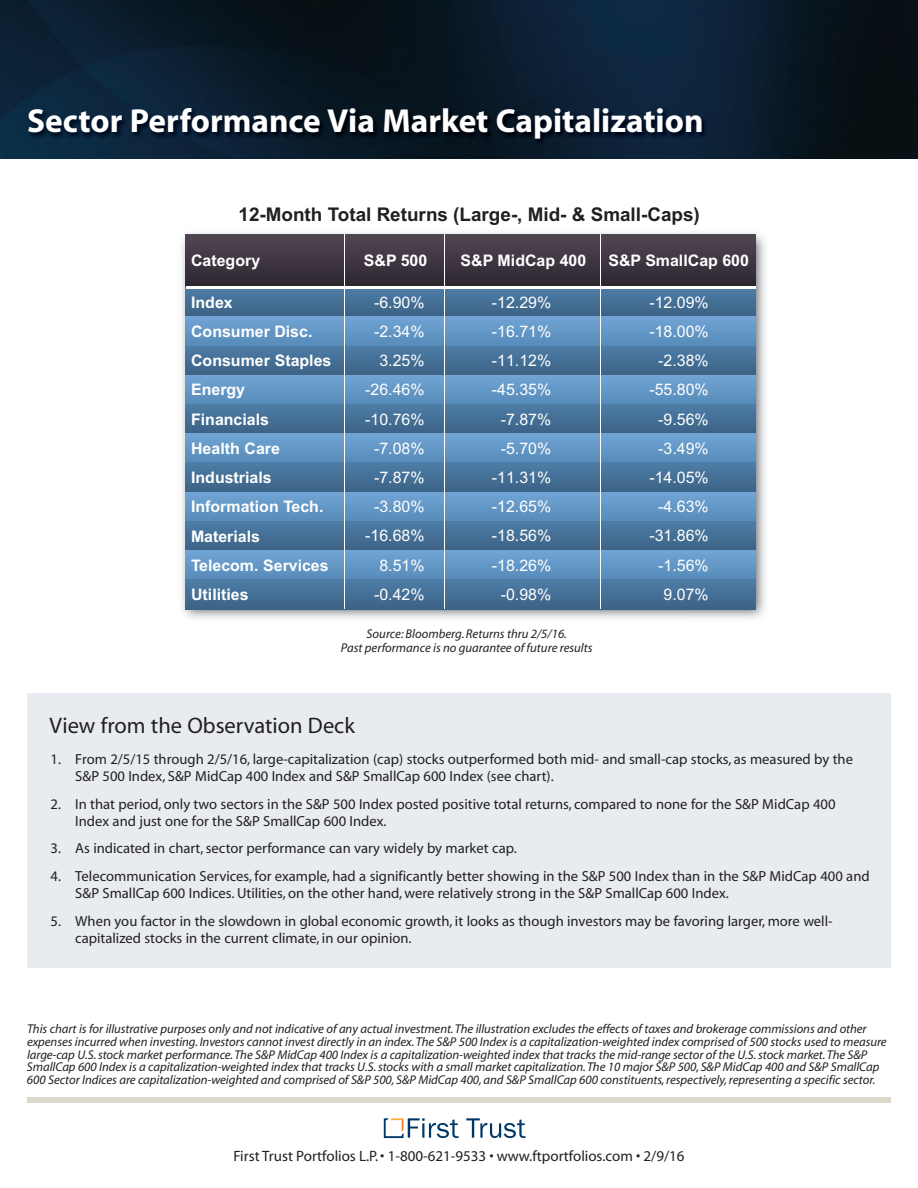
<style>
.page{position:relative;width:918px;height:1188px;background:#fff}
.page>*{position:absolute;margin:0;border:0;box-sizing:border-box;transform-origin:0 0}
.t1{font:700 33.3px "Myriad";color:#fff}
.t2{font:22.5px "Myriad";color:#231f20}
.t3{font:700 18.9px "Arial";color:#231f20}
.t4{font:15.9px/29.2px "Arial";color:#fff;text-align:right}
.t5{font:700 15.9px/29.2px "Arial";color:#fff}
.t6{font:15px "Myriad";color:#231f20}
.t7{font:14.7px/17.5px "Myriad";color:#231f20}
.t8{font:italic 12.75px/12.8px "Myriad";letter-spacing:-.005em;color:#231f20}
</style>
<div class="page">
<div style="left:27px;top:693px;width:864px;height:274px;background:#e8ecf1"></div>
<img style="left:0;top:0;width:918px;height:159px">
<svg style="left:466px;top:1118px;width:60px;height:20px"></svg>
<svg style="left:384px;top:1118px;width:75px;height:20px"></svg>
<div style="left:27px;top:1097px;width:864px;height:6px;background:#dad8ca"></div>
<img style="left:21px;top:52px;width:891px;height:99px">
<img style="left:182px;top:233px;width:584px;height:386px">
<div style="left:186px;top:234px;width:159px;height:54px;background:linear-gradient(to bottom,#514753,#2c252f)"></div>
<div style="left:345px;top:234px;width:100px;height:54px;background:linear-gradient(to bottom,#514753,#2c252f)"></div>
<div style="left:445px;top:234px;width:155px;height:54px;background:linear-gradient(to bottom,#514753,#2c252f)"></div>
<div style="left:600px;top:234px;width:156px;height:54px;background:linear-gradient(to bottom,#514753,#2c252f)"></div>
<svg style="left:186px;top:289px;width:159px;height:28px;background:#477198"></svg>
<svg style="left:346px;top:289px;width:98px;height:28px;background:#467197"></svg>
<svg style="left:445px;top:289px;width:155px;height:28px;background:#467197"></svg>
<svg style="left:601px;top:289px;width:155px;height:28px;background:#467197"></svg>
<div style="left:186px;top:317px;width:159px;height:29px;background:#6397c6"></div>
<div style="left:345px;top:317px;width:100px;height:29px;background:#6397c6"></div>
<div style="left:445px;top:317px;width:155px;height:29px;background:#6397c6"></div>
<div style="left:600px;top:317px;width:156px;height:29px;background:#6397c6"></div>
<svg style="left:186px;top:346px;width:159px;height:29px;background:#457096"></svg>
<svg style="left:346px;top:346px;width:98px;height:29px;background:#446f96"></svg>
<svg style="left:445px;top:346px;width:155px;height:29px;background:#446f96"></svg>
<svg style="left:601px;top:346px;width:155px;height:29px;background:#446f96"></svg>
<div style="left:186px;top:375px;width:159px;height:29px;background:#6397c6"></div>
<div style="left:345px;top:375px;width:100px;height:29px;background:#6397c6"></div>
<div style="left:445px;top:375px;width:155px;height:29px;background:#6397c6"></div>
<div style="left:600px;top:375px;width:156px;height:29px;background:#6397c6"></div>
<div style="left:186px;top:404px;width:159px;height:30px;background:linear-gradient(to bottom,#4d7da7,#3d6486)"></div>
<div style="left:345px;top:404px;width:100px;height:30px;background:linear-gradient(to bottom,#4d7da7,#3d6486)"></div>
<div style="left:445px;top:404px;width:155px;height:30px;background:linear-gradient(to bottom,#4d7da7,#3d6486)"></div>
<div style="left:600px;top:404px;width:156px;height:30px;background:linear-gradient(to bottom,#4d7da7,#3d6486)"></div>
<div style="left:186px;top:434px;width:159px;height:29px;background:#6397c6"></div>
<div style="left:345px;top:434px;width:100px;height:29px;background:#6397c6"></div>
<div style="left:445px;top:434px;width:155px;height:29px;background:#6397c6"></div>
<div style="left:600px;top:434px;width:156px;height:29px;background:#6397c6"></div>
<svg style="left:186px;top:463px;width:159px;height:29px;background:#457096"></svg>
<svg style="left:346px;top:463px;width:98px;height:29px;background:#446f96"></svg>
<svg style="left:445px;top:463px;width:155px;height:29px;background:#446f96"></svg>
<svg style="left:601px;top:463px;width:155px;height:29px;background:#446f96"></svg>
<div style="left:186px;top:492px;width:159px;height:29px;background:#6397c6"></div>
<div style="left:345px;top:492px;width:100px;height:29px;background:#6397c6"></div>
<div style="left:445px;top:492px;width:155px;height:29px;background:#6397c6"></div>
<div style="left:600px;top:492px;width:156px;height:29px;background:#6397c6"></div>
<div style="left:186px;top:521px;width:159px;height:30px;background:linear-gradient(to bottom,#4d7da7,#3d6386)"></div>
<div style="left:345px;top:521px;width:100px;height:30px;background:linear-gradient(to bottom,#4d7da7,#3d6386)"></div>
<div style="left:445px;top:521px;width:155px;height:30px;background:linear-gradient(to bottom,#4d7da7,#3d6386)"></div>
<div style="left:600px;top:521px;width:156px;height:30px;background:linear-gradient(to bottom,#4d7da7,#3d6386)"></div>
<div style="left:186px;top:551px;width:159px;height:29px;background:#6397c6"></div>
<div style="left:345px;top:551px;width:100px;height:29px;background:#6397c6"></div>
<div style="left:445px;top:551px;width:155px;height:29px;background:#6397c6"></div>
<div style="left:600px;top:551px;width:156px;height:29px;background:#6397c6"></div>
<svg style="left:186px;top:580px;width:159px;height:29px;background:#457096"></svg>
<svg style="left:346px;top:580px;width:98px;height:29px;background:#446f96"></svg>
<svg style="left:445px;top:580px;width:155px;height:29px;background:#446f96"></svg>
<svg style="left:601px;top:580px;width:155px;height:29px;background:#446f96"></svg>
<hr style="left:186px;top:286px;width:570px;height:3px;background:#fff">
<hr style="left:345px;top:234px;width:1px;height:375px;background:#fff">
<hr style="left:444px;top:234px;width:1px;height:375px;background:#fff">
<hr style="left:600px;top:234px;width:1px;height:375px;background:#fff">
<h1 class="t1" style="left:27px;top:108px;width:678px">Sector Performance Via Market Capitalization</h1>
<h3 class="t3" style="left:239px;top:201px;width:463px">12-Month Total Returns (Large-, Mid- &amp; Small-Caps)</h3>
<p class="t5" style="left:191px;top:246px;width:71px">Category</p>
<p class="t5" style="left:364px;top:246px;width:65px">S&amp;P 500</p>
<p class="t5" style="left:461px;top:246px;width:127px">S&amp;P MidCap 400</p>
<p class="t5" style="left:608px;top:246px;width:142px">S&amp;P SmallCap 600</p>
<p class="t5" style="left:191px;top:288px;width:142px">Index<br>Consumer Disc.<br>Consumer Staples<br>Energy<br>Financials<br>Health Care<br>Industrials<br>Information Tech.<br>Materials<br>Telecom. Services<br>Utilities</p>
<p class="t4" style="left:365px;top:287px;width:61px">-6.90% -2.34%<br>3.25% -26.46% -10.76% -7.08% -7.87% -3.80% -16.68%<br>8.51% -0.42%</p>
<p class="t4" style="left:492px;top:287px;width:61px;text-align:center">-12.29% -16.71% -11.12% -45.35% -7.87% -5.70% -11.31% -12.65% -18.56% -18.26% -0.98%</p>
<p class="t4" style="left:649px;top:287px;width:61px">-12.09% -18.00% -2.38% -55.80% -9.56% -3.49% -14.05% -4.63% -31.86% -1.56%<br>9.07%</p>
<p class="t8" style="left:341px;top:629px;width:253px;line-height:13.5px;text-align:center">Source: Bloomberg.Returns thru 2/5/16.<br>Past performance is no guarantee of future results</p>
<h2 class="t2" style="left:50px;top:717px;width:307px">View from the Observation Deck</h2>
<p class="t7" style="left:75px;top:751px;width:779px;text-indent:-25px">1. From 2/5/15 through 2/5/16, large-capitalization (cap) stocks outperformed both mid- and small-cap stocks, as measured by the<br>S&amp;P 500 Index, S&amp;P MidCap 400 Index and S&amp;P SmallCap 600 Index (see chart).</p>
<p class="t7" style="left:75px;top:796px;width:762px;text-indent:-25px">2. In that period, only two sectors in the S&amp;P 500 Index posted positive total returns, compared to none for the S&amp;P MidCap 400<br>Index and just one for the S&amp;P SmallCap 600 Index.</p>
<p class="t7" style="left:51px;top:841px;width:468px">3. As indicated in chart, sector performance can vary widely by market cap.</p>
<p class="t7" style="left:75px;top:868px;width:796px;text-indent:-25px">4. Telecommunication Services, for example, had a significantly better showing in the S&amp;P 500 Index than in the S&amp;P MidCap 400 and<br>S&amp;P SmallCap 600 Indices. Utilities, on the other hand, were relatively strong in the S&amp;P SmallCap 600 Index.</p>
<p class="t7" style="left:75px;top:913px;width:759px;text-indent:-25px">5. When you factor in the slowdown in global economic growth, it looks as though investors may be favoring larger, more well&shy;capitalized stocks in the current climate, in our opinion.</p>
<p class="t8" style="left:27px;top:1024px;width:861px">This chart is for illustrative purposes only and not indicative of any actual investment.The illustration excludes the effects of taxes and brokerage commissions and other expenses incurred when investing. Investors cannot invest directly in an index.The S&amp;P 500 Index is a capitalization-weighted index comprised of 500 stocks used to measure large-cap U.S.stock market performance.The S&amp;P MidCap 400 Index is a capitalization-weighted index that tracks the mid-range sector of the U.S.stock market.The S&amp;P SmallCap 600 Index is a capitalization-weighted index that tracks U.S.stocks with a small market capitalization.The 10 major S&amp;P 500, S&amp;P MidCap 400 and S&amp;P SmallCap 600 Sector Indices are capitalization-weighted and comprised of S&amp;P 500, S&amp;P MidCap 400, and S&amp;P SmallCap 600 constituents,respectively,representing a specific sector.</p>
<p class="t6" style="left:233px;top:1151px;width:453px">First Trust Portfolios L.P.• 1-800-621-9533 • www.ftportfolios.com • 2/9/16</p>
</div>
